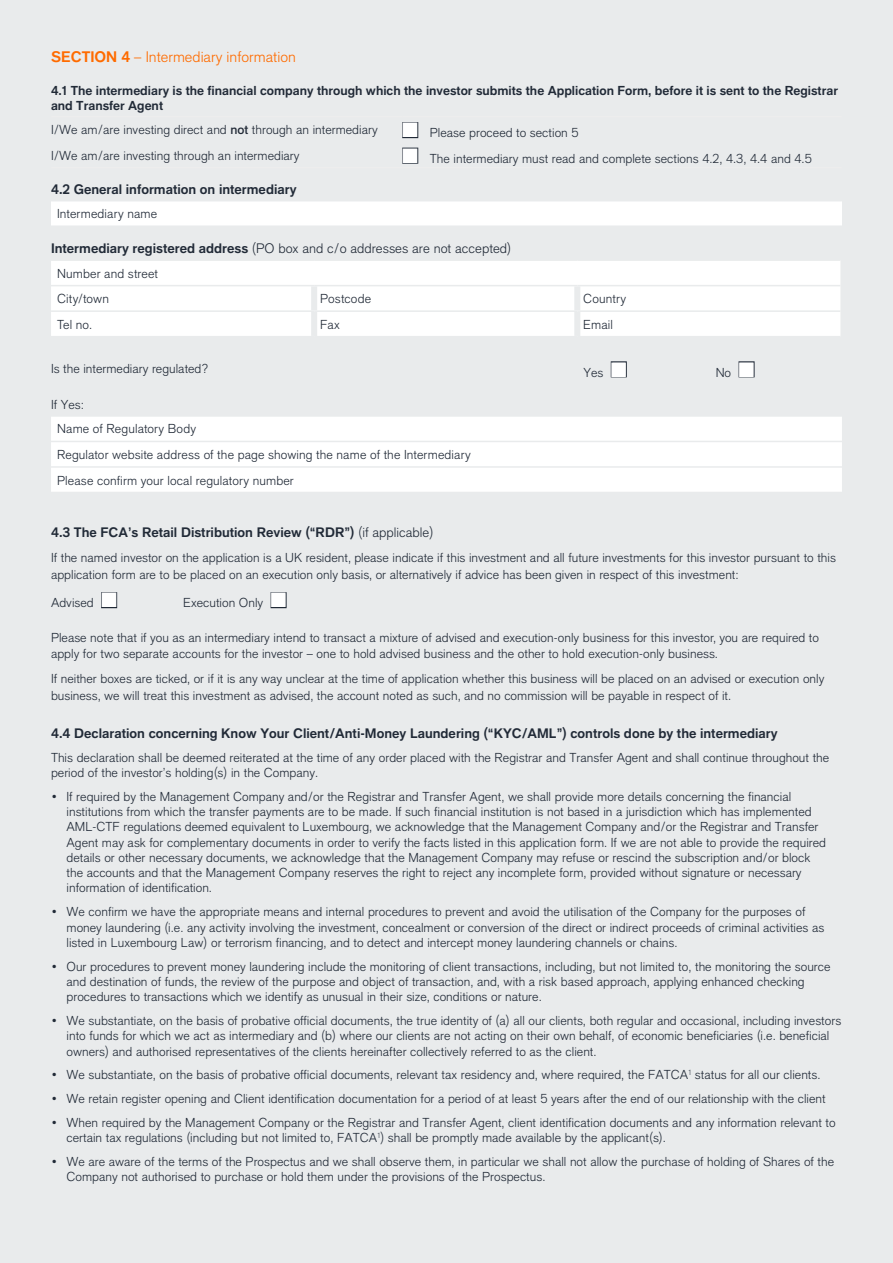
<style>
.page{position:relative;width:893px;height:1263px;background:#e9ebec}
.page>*{position:absolute;margin:0;border:0;box-sizing:border-box;transform-origin:0 0}
.t1{font:300 15px "Applied Sans Pro";color:#ff6b00}
.t2{font:700 13.5px "Applied Sans Pro";color:#212a37}
.t3{font:300 13.5px "Applied Sans Pro";color:#212a37}
.t4{font:300 12.75px/15.3px "Applied Sans Pro";color:#212a37}
.t5{font:700 12.75px/15.3px "Applied Sans Pro";color:#212a37}
.s1{font-weight:700}
.s2{font-weight:500}
.s3{font-weight:300}
</style>
<div class="page">
<hr style="left:51px;top:116px;width:351px;height:1px;background:#ededed">
<hr style="left:402px;top:116px;width:440px;height:1px;background:#ededed">
<hr style="left:51px;top:167px;width:351px;height:1px;background:#ededed">
<hr style="left:402px;top:167px;width:440px;height:1px;background:#ededed">
<div style="left:51px;top:201px;width:791px;height:25px;background:#fff"></div>
<hr style="left:51px;top:225px;width:791px;height:2px;background:#e9ebec">
<div style="left:51px;top:261px;width:789px;height:75px;background:#fff"></div>
<hr style="left:51px;top:285px;width:263px;height:1px;background:#e9ebec">
<div style="left:311px;top:286px;width:6px;height:24px;background:#e9ebec"></div>
<hr style="left:314px;top:285px;width:263px;height:1px;background:#e9ebec">
<div style="left:574px;top:286px;width:6px;height:24px;background:#e9ebec"></div>
<hr style="left:577px;top:285px;width:263px;height:1px;background:#e9ebec">
<hr style="left:51px;top:310px;width:263px;height:2px;background:#e9ebec">
<div style="left:311px;top:312px;width:6px;height:24px;background:#e9ebec"></div>
<hr style="left:314px;top:310px;width:263px;height:2px;background:#e9ebec">
<div style="left:574px;top:312px;width:6px;height:24px;background:#e9ebec"></div>
<hr style="left:577px;top:310px;width:263px;height:2px;background:#e9ebec">
<div style="left:51px;top:417px;width:791px;height:75px;background:#fff"></div>
<hr style="left:51px;top:441px;width:791px;height:1px;background:#e9ebec">
<hr style="left:51px;top:466px;width:791px;height:2px;background:#e9ebec">
<p class="t1" style="left:51px;top:48px;width:246px"><span class="s1">SECTION 4</span> – Intermediary information</p>
<p class="t5" style="left:51px;top:82px;width:788px">4.1 The intermediary is the financial company through which the investor submits the Application Form, before it is sent to the Registrar and Transfer Agent</p>
<p class="t4" style="left:51px;top:117px;width:529px;line-height:25.5px">I/We am/are investing direct and <span class="s2">not</span> through an intermediary ■ Please proceed to section 5<br>I/We am/are investing through an intermediary</p>
<p class="t4" style="left:402px;top:151px;width:411px">■ The intermediary must read and complete sections 4.2, 4.3, 4.4 and 4.5</p>
<p class="t2" style="left:51px;top:181px;width:247px">4.2 General information on intermediary</p>
<p class="t4" style="left:57px;top:206px;width:102px">Intermediary name</p>
<p class="t3" style="left:51px;top:241px;width:462px"><span class="s1">Intermediary registered address</span> (PO box and c/o addresses are not accepted)</p>
<p class="t4" style="left:57px;top:260px;width:103px;line-height:25.5px">Number and street<br>City/town</p>
<p class="t4" style="left:320px;top:291px;width:53px">Postcode</p>
<p class="t4" style="left:583px;top:291px;width:44px">Country</p>
<p class="t4" style="left:57px;top:317px;width:37px">Tel no.</p>
<p class="t4" style="left:320px;top:317px;width:21px">Fax</p>
<p class="t4" style="left:583px;top:317px;width:31px">Email</p>
<p class="t4" style="left:51px;top:361px;width:159px">Is the intermediary regulated?</p>
<p class="t4" style="left:583px;top:365px;width:45px">Yes ■</p>
<p class="t4" style="left:716px;top:365px;width:40px">No ■</p>
<p class="t4" style="left:57px;top:393px;width:141px;line-height:24.3px;text-indent:-6px">If Yes:<br>Name of Regulatory Body</p>
<p class="t4" style="left:57px;top:442px;width:415px;line-height:25.5px">Regulator website address of the page showing the name of the Intermediary<br>Please confirm your local regulatory number</p>
<p class="t2" style="left:51px;top:524px;width:384px">4.3 The FCA’s Retail Distribution Review (“RDR”) <span class="s3">(if applicable)</span></p>
<p class="t4" style="left:51px;top:549px;width:786px;line-height:16.5px">If the named investor on the application is a UK resident, please indicate if this investment and all future investments for this investor pursuant to this application form are to be placed on an execution only basis, or alternatively if advice has been given in respect of this investment:</p>
<p class="t4" style="left:51px;top:595px;width:68px">Advised ■</p>
<p class="t4" style="left:183px;top:595px;width:105px">Execution Only ■</p>
<p class="t4" style="left:51px;top:629px;width:770px;line-height:16.5px">Please note that if you as an intermediary intend to transact a mixture of advised and execution-only business for this investor, you are required to apply for two separate accounts for the investor – one to hold advised business and the other to hold execution-only business.</p>
<p class="t4" style="left:51px;top:670px;width:775px;line-height:16.5px">If neither boxes are ticked, or if it is any way unclear at the time of application whether this business will be placed on an advised or execution only business, we will treat this investment as advised, the account noted as such, and no commission will be payable in respect of it.</p>
<p class="t2" style="left:51px;top:725px;width:728px">4.4 Declaration concerning Know Your Client/Anti-Money Laundering (“KYC/AML”) controls done by the intermediary</p>
<p class="t4" style="left:51px;top:749px;width:780px">This declaration shall be deemed reiterated at the time of any order placed with the Registrar and Transfer Agent and shall continue throughout the period of the investor’s holding(s) in the Company.</p>
<p class="t4" style="left:67px;top:788px;width:761px;text-indent:-16px">• If required by the Management Company and/or the Registrar and Transfer Agent, we shall provide more details concerning the financial institutions from which the transfer payments are to be made. If such financial institution is not based in a jurisdiction which has implemented AML-CTF regulations deemed equivalent to Luxembourg, we acknowledge that the Management Company and/or the Registrar and Transfer Agent may ask for complementary documents in order to verify the facts listed in this application form. If we are not able to provide the required details or other necessary documents, we acknowledge that the Management Company may refuse or rescind the subscription and/or block the accounts and that the Management Company reserves the right to reject any incomplete form, provided without signature or necessary information of identification.</p>
<p class="t4" style="left:67px;top:904px;width:759px;text-indent:-16px">• We confirm we have the appropriate means and internal procedures to prevent and avoid the utilisation of the Company for the purposes of money laundering (i.e. any activity involving the investment, concealment or conversion of the direct or indirect proceeds of criminal activities as listed in Luxembourg Law) or terrorism financing, and to detect and intercept money laundering channels or chains.</p>
<p class="t4" style="left:67px;top:958px;width:765px;text-indent:-16px">• Our procedures to prevent money laundering include the monitoring of client transactions, including, but not limited to, the monitoring the source and destination of funds, the review of the purpose and object of transaction, and, with a risk based approach, applying enhanced checking procedures to transactions which we identify as unusual in their size, conditions or nature.</p>
<p class="t4" style="left:67px;top:1013px;width:776px;text-indent:-16px">• We substantiate, on the basis of probative official documents, the true identity of (a) all our clients, both regular and occasional, including investors into funds for which we act as intermediary and (b) where our clients are not acting on their own behalf, of economic beneficiaries (i.e. beneficial owners) and authorised representatives of the clients hereinafter collectively referred to as the client.</p>
<p class="t4" style="left:51px;top:1067px;width:771px">• We substantiate, on the basis of probative official documents, relevant tax residency and, where required, the FATCA<sup>1</sup> status for all our clients.</p>
<p class="t4" style="left:51px;top:1091px;width:776px">• We retain register opening and Client identification documentation for a period of at least 5 years after the end of our relationship with the client</p>
<p class="t4" style="left:67px;top:1115px;width:771px;text-indent:-16px">• When required by the Management Company or the Registrar and Transfer Agent, client identification documents and any information relevant to certain tax regulations (including but not limited to, FATCA<sup>1</sup>) shall be promptly made available by the applicant(s).</p>
<p class="t4" style="left:67px;top:1154px;width:769px;text-indent:-16px">• We are aware of the terms of the Prospectus and we shall observe them, in particular we shall not allow the purchase of holding of Shares of the<br>Company not authorised to purchase or hold them under the provisions of the Prospectus.</p>
</div>
